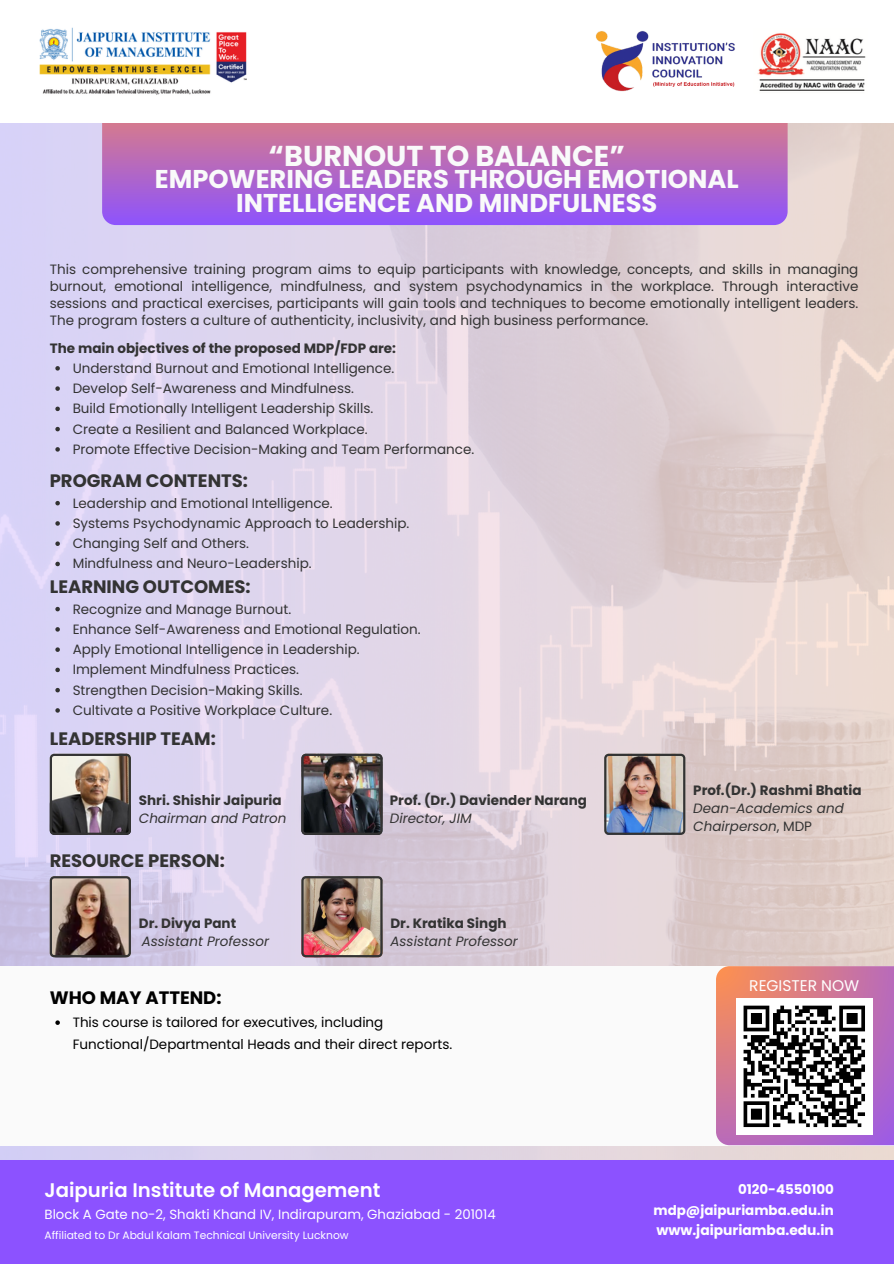
<style>
.page{position:relative;width:894px;height:1264px;background:#fff}
.page>*{position:absolute;margin:0;border:0;box-sizing:border-box;transform-origin:0 0}
.t1{font:700 28.8px "Poppins";color:#f9fafa}
.t2{font:700 25.8px/23.7px "Poppins";color:#f9fafa;text-align:center}
.t3{font:600 19.65px "Poppins";color:#fff}
.t4{font:700 18px "Poppins";color:#333}
.t5{font:700 18px "Poppins";color:#000}
.t6{font:15.45px "Poppins";color:#fff}
.t7{font:700 13.8px "Poppins";color:#fff}
.t8{font:13.5px/20.2px "Poppins";color:#333}
.t9{font:700 13.5px/18px "Poppins";color:#333}
.t10{font:italic 13.5px/18px "Poppins";color:#333}
.t11{font:13.5px/21.3px "Poppins";color:#000}
.t12{font:13.35px "Poppins";color:#fff}
.t13{font:700 13.35px "Poppins";color:#fff}
.t14{font:10.65px "Poppins";color:#fff}
.s1{font-weight:400;font-style:italic}
.s2{font-weight:700;font-style:normal}
.s3{font-style:normal}
</style>
<div class="page">
<img style="left:0;top:123px;width:893px;height:1036px">
<svg style="left:102px;top:61px;width:685px;height:164px"></svg>
<div style="left:0;top:0;width:893px;height:122px;background:#fff"></div>
<img style="left:39px;top:27px;width:208px;height:68px">
<img style="left:595px;top:31px;width:140px;height:61px">
<img style="left:757px;top:33px;width:109px;height:58px">
<div style="left:0;top:1159px;width:893px;height:104px;background:#8c52ff"></div>
<div style="left:0;top:966px;width:893px;height:179px;background:#fafafa"></div>
<img style="left:50px;top:876px;width:81px;height:81px">
<img style="left:301px;top:876px;width:81px;height:81px">
<img style="left:50px;top:753px;width:81px;height:81px">
<img style="left:604px;top:753px;width:81px;height:81px">
<img style="left:301px;top:753px;width:81px;height:81px">
<svg style="left:55px;top:501px;width:5px;height:4px"></svg>
<svg style="left:55px;top:521px;width:5px;height:4px"></svg>
<svg style="left:55px;top:541px;width:5px;height:5px"></svg>
<svg style="left:55px;top:561px;width:5px;height:5px"></svg>
<svg style="left:55px;top:607px;width:5px;height:4px"></svg>
<svg style="left:55px;top:627px;width:5px;height:4px"></svg>
<svg style="left:55px;top:647px;width:5px;height:5px"></svg>
<svg style="left:55px;top:667px;width:5px;height:5px"></svg>
<svg style="left:55px;top:688px;width:5px;height:4px"></svg>
<svg style="left:55px;top:708px;width:5px;height:4px"></svg>
<svg style="left:55px;top:366px;width:5px;height:4px"></svg>
<svg style="left:55px;top:386px;width:5px;height:5px"></svg>
<svg style="left:55px;top:406px;width:5px;height:5px"></svg>
<svg style="left:55px;top:427px;width:5px;height:4px"></svg>
<svg style="left:55px;top:447px;width:5px;height:4px"></svg>
<svg style="left:55px;top:1020px;width:5px;height:4px"></svg>
<svg style="left:716px;top:966px;width:177px;height:179px"></svg>
<p class="t1" style="left:268px;top:136px;width:358px">“BURNOUT TO BALANCE”</p>
<p class="t2" style="left:155px;top:168px;width:585px">EMPOWERING LEADERS THROUGH EMOTIONAL<br>INTELLIGENCE AND MINDFULNESS</p>
<p class="t8" style="left:50px;top:261px;width:810px;line-height:16.8px;text-align:justify">This comprehensive training program aims to equip participants with knowledge, concepts, and skills in managing burnout, emotional intelligence, mindfulness, and system psychodynamics in the workplace. Through interactive sessions and practical exercises, participants will gain tools and techniques to become emotionally intelligent leaders.<br>The program fosters a culture of authenticity, inclusivity, and high business performance.</p>
<p class="t9" style="left:50px;top:339px;width:348px">The main objectives of the proposed MDP/FDP are:</p>
<p class="t8" style="left:73px;top:358px;width:403px">Understand Burnout and Emotional Intelligence.<br>Develop Self-Awareness and Mindfulness.<br>Build Emotionally Intelligent Leadership Skills.<br>Create a Resilient and Balanced Workplace.<br>Promote Effective Decision-Making and Team Performance.</p>
<h3 class="t4" style="left:50px;top:468px;width:200px">PROGRAM CONTENTS:</h3>
<p class="t8" style="left:73px;top:493px;width:338px">Leadership and Emotional Intelligence.<br>Systems Psychodynamic Approach to Leadership.<br>Changing Self and Others.<br>Mindfulness and Neuro-Leadership.</p>
<h3 class="t4" style="left:50px;top:574px;width:202px">LEARNING OUTCOMES:</h3>
<p class="t8" style="left:73px;top:598px;width:349px">Recognize and Manage Burnout.<br>Enhance Self-Awareness and Emotional Regulation.<br>Apply Emotional Intelligence in Leadership.<br>Implement Mindfulness Practices.<br>Strengthen Decision-Making Skills.<br>Cultivate a Positive Workplace Culture.</p>
<h4 class="t4" style="left:50px;top:725px;width:168px">LEADERSHIP TEAM:</h4>
<p class="t9" style="left:139px;top:791px;width:144px">Shri. Shishir Jaipuria</p>
<p class="t10" style="left:139px;top:809px;width:149px">Chairman and Patron</p>
<h5 class="t4" style="left:50px;top:848px;width:176px">RESOURCE PERSON:</h5>
<p class="t9" style="left:139px;top:914px;width:99px">Dr. Divya Pant</p>
<p class="t10" style="left:142px;top:932px;width:129px">Assistant Professor</p>
<h3 class="t9" style="left:390px;top:791px;width:198px">Prof. (Dr.) Daviender Narang<br><span class="s1">Director, JIM</span></h3>
<p class="t10" style="left:390px;top:914px;width:129px"><span class="s2">Dr. Kratika Singh<br></span>Assistant Professor</p>
<h3 class="t5" style="left:50px;top:984px;width:173px">WHO MAY ATTEND:</h3>
<p class="t11" style="left:73px;top:1011px;width:381px">This course is tailored for executives, including<br>Functional/Departmental Heads and their direct reports.</p>
<p class="t3" style="left:44px;top:1175px;width:337px">Jaipuria Institute of Management</p>
<p class="t14" style="left:44px;top:1227px;width:305px">Affiliated to Dr Abdul Kalam Technical University Lucknow</p>
<p class="t12" style="left:44px;top:1205px;width:453px">Block A Gate no-2, Shakti Khand IV, Indirapuram, Ghaziabad - 201014</p>
<p class="t9" style="left:693px;top:780px;width:170px">Prof.(Dr.) Rashmi Bhatia</p>
<p class="t10" style="left:693px;top:798px;width:152px">Dean-Academics and<br>Chairperson<span class="s3">, MDP</span></p>
<h6 class="t6" style="left:749px;top:974px;width:111px">REGISTER NOW</h6>
<h1 class="t13" style="left:737px;top:1179px;width:97px">0120-4550100</h1>
<h6 class="t13" style="left:653px;top:1200px;width:182px">mdp@jaipuriamba.edu.in</h6>
<h2 class="t7" style="left:656px;top:1219px;width:179px">www.jaipuriamba.edu.in</h2>
</div>
